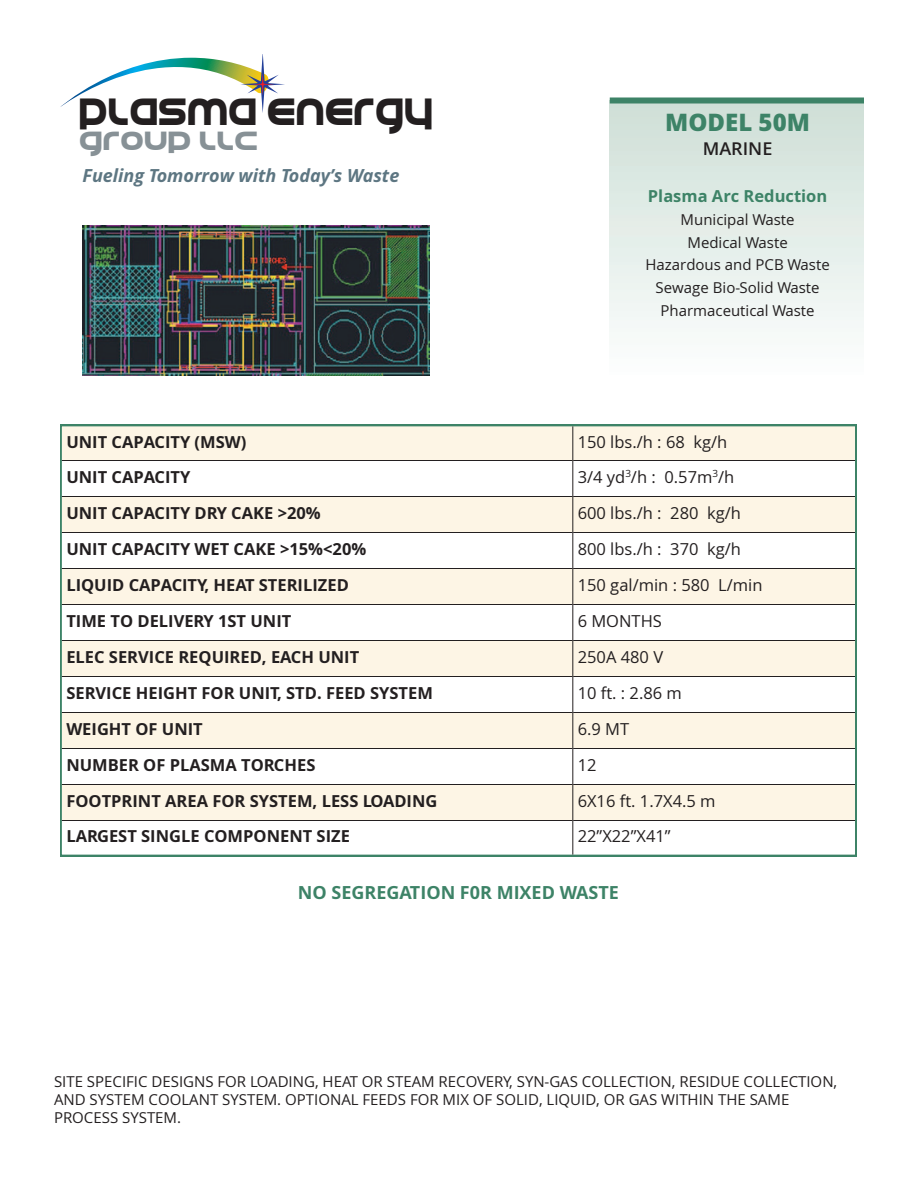
<style>
.page{position:relative;width:918px;height:1188px;background:#fff}
.page>*{position:absolute;margin:0;border:0;box-sizing:border-box;transform-origin:0 0}
.t1{font:45.15px "Cerulean Nights";color:#231f20;scale:.85 1}
.t2{font:31.35px "Cerulean Nights";color:#879196}
.t3{font:800 24px "Open Sans";color:#3d8367}
.t4{font:italic 700 18px "Open Sans";color:#5d7682}
.t5{font:700 18px "Open Sans";color:#3d8367}
.t6{font:600 18px "Open Sans";color:#231f20}
.t7{font:700 16.5px "Open Sans";color:#231f20}
.t8{font:16.5px "Open Sans";color:#231f20}
.t9{font:700 16.5px "Open Sans";color:#3d8367}
.t10{font:15px/18.1px "Open Sans";color:#231f20}
</style>
<div class="page">
<svg style="left:60px;top:424px;width:797px;height:432px"></svg>
<hr style="left:572px;top:426px;width:1px;height:429px;background:#231f20">
<hr style="left:62px;top:460px;width:510px;height:1px;background:#231f20">
<hr style="left:573px;top:460px;width:282px;height:1px;background:#231f20">
<hr style="left:62px;top:496px;width:510px;height:1px;background:#231f20">
<hr style="left:573px;top:496px;width:282px;height:1px;background:#231f20">
<hr style="left:62px;top:532px;width:510px;height:1px;background:#231f20">
<hr style="left:573px;top:532px;width:282px;height:1px;background:#231f20">
<hr style="left:62px;top:568px;width:510px;height:1px;background:#231f20">
<hr style="left:573px;top:568px;width:282px;height:1px;background:#231f20">
<hr style="left:62px;top:604px;width:510px;height:1px;background:#231f20">
<hr style="left:573px;top:604px;width:282px;height:1px;background:#231f20">
<hr style="left:62px;top:640px;width:510px;height:1px;background:#231f20">
<hr style="left:573px;top:640px;width:282px;height:1px;background:#231f20">
<hr style="left:62px;top:676px;width:510px;height:1px;background:#231f20">
<hr style="left:573px;top:676px;width:282px;height:1px;background:#231f20">
<hr style="left:62px;top:712px;width:510px;height:1px;background:#231f20">
<hr style="left:573px;top:712px;width:282px;height:1px;background:#231f20">
<hr style="left:62px;top:748px;width:510px;height:1px;background:#231f20">
<hr style="left:573px;top:748px;width:282px;height:1px;background:#231f20">
<hr style="left:62px;top:784px;width:510px;height:1px;background:#231f20">
<hr style="left:573px;top:784px;width:282px;height:1px;background:#231f20">
<hr style="left:62px;top:820px;width:510px;height:1px;background:#231f20">
<hr style="left:573px;top:820px;width:282px;height:1px;background:#231f20">
<svg style="left:60px;top:54px;width:225px;height:59px"></svg>
<div style="left:610px;top:100px;width:254px;height:278px;background:linear-gradient(to bottom,#cedfd6,#fdfefe)"></div>
<img style="left:82px;top:225px;width:347px;height:151px">
<div style="left:610px;top:98px;width:254px;height:6px;background:#3d8367"></div>
<p class="t1" style="left:80px;top:87px;width:418px">Plasma energy</p>
<p class="t2" style="left:80px;top:124px;width:180px">group llc</p>
<p class="t4" style="left:82px;top:162px;width:318px">Fueling Tomorrow with Today’s Waste</p>
<p class="t3" style="left:665px;top:104px;width:146px">MODEL 50M</p>
<p class="t6" style="left:703px;top:135px;width:71px">MARINE</p>
<p class="t9" style="left:648px;top:183px;width:181px">Plasma Arc Reduction</p>
<p class="t10" style="left:681px;top:210px;width:116px">Municipal Waste</p>
<p class="t10" style="left:687px;top:232px;width:102px">Medical Waste</p>
<p class="t10" style="left:645px;top:255px;width:186px">Hazardous and PCB Waste</p>
<p class="t10" style="left:656px;top:278px;width:165px">Sewage Bio-Solid Waste</p>
<p class="t10" style="left:661px;top:300px;width:156px">Pharmaceutical Waste</p>
<p class="t7" style="left:66px;top:429px;width:182px">UNIT CAPACITY (MSW)</p>
<p class="t8" style="left:578px;top:429px;width:151px">150 lbs./h : 68 kg/h</p>
<p class="t7" style="left:66px;top:464px;width:125px">UNIT CAPACITY</p>
<p class="t8" style="left:578px;top:464px;width:158px">3/4 yd<sup>3</sup>/h : 0.57m<sup>3</sup>/h</p>
<p class="t7" style="left:66px;top:500px;width:256px">UNIT CAPACITY DRY CAKE &gt;20%</p>
<p class="t8" style="left:578px;top:500px;width:165px">600 lbs./h : 280 kg/h</p>
<p class="t7" style="left:66px;top:536px;width:301px">UNIT CAPACITY WET CAKE &gt;15%&lt;20%</p>
<p class="t8" style="left:578px;top:536px;width:165px">800 lbs./h : 370 kg/h</p>
<p class="t7" style="left:66px;top:572px;width:284px">LIQUID CAPACITY, HEAT STERILIZED</p>
<p class="t8" style="left:578px;top:572px;width:186px">150 gal/min : 580 L/min</p>
<p class="t7" style="left:66px;top:608px;width:227px">TIME TO DELIVERY 1ST UNIT</p>
<p class="t8" style="left:578px;top:608px;width:86px">6 MONTHS</p>
<p class="t7" style="left:66px;top:644px;width:294px">ELEC SERVICE REQUIRED, EACH UNIT</p>
<p class="t8" style="left:578px;top:644px;width:87px">250A 480 V</p>
<p class="t7" style="left:66px;top:680px;width:368px">SERVICE HEIGHT FOR UNIT, STD. FEED SYSTEM</p>
<p class="t8" style="left:578px;top:680px;width:106px">10 ft. : 2.86 m</p>
<p class="t7" style="left:66px;top:716px;width:138px">WEIGHT OF UNIT</p>
<p class="t8" style="left:578px;top:716px;width:53px">6.9 MT</p>
<p class="t7" style="left:66px;top:752px;width:251px">NUMBER OF PLASMA TORCHES</p>
<p class="t8" style="left:578px;top:752px;width:20px">12</p>
<p class="t7" style="left:66px;top:788px;width:373px">FOOTPRINT AREA FOR SYSTEM, LESS LOADING</p>
<p class="t8" style="left:578px;top:788px;width:139px">6X16 ft. 1.7X4.5 m</p>
<p class="t7" style="left:66px;top:824px;width:285px">LARGEST SINGLE COMPONENT SIZE</p>
<p class="t8" style="left:578px;top:824px;width:94px">22”X22”X41”</p>
<p class="t5" style="left:298px;top:879px;width:323px">NO SEGREGATION F0R MIXED WASTE</p>
<p class="t10" style="left:54px;top:1072px;width:785px">SITE SPECIFIC DESIGNS FOR LOADING, HEAT OR STEAM RECOVERY, SYN-GAS COLLECTION, RESIDUE COLLECTION,<br>AND SYSTEM COOLANT SYSTEM. OPTIONAL FEEDS FOR MIX OF SOLID, LIQUID, OR GAS WITHIN THE SAME<br>PROCESS SYSTEM.</p>
</div>
